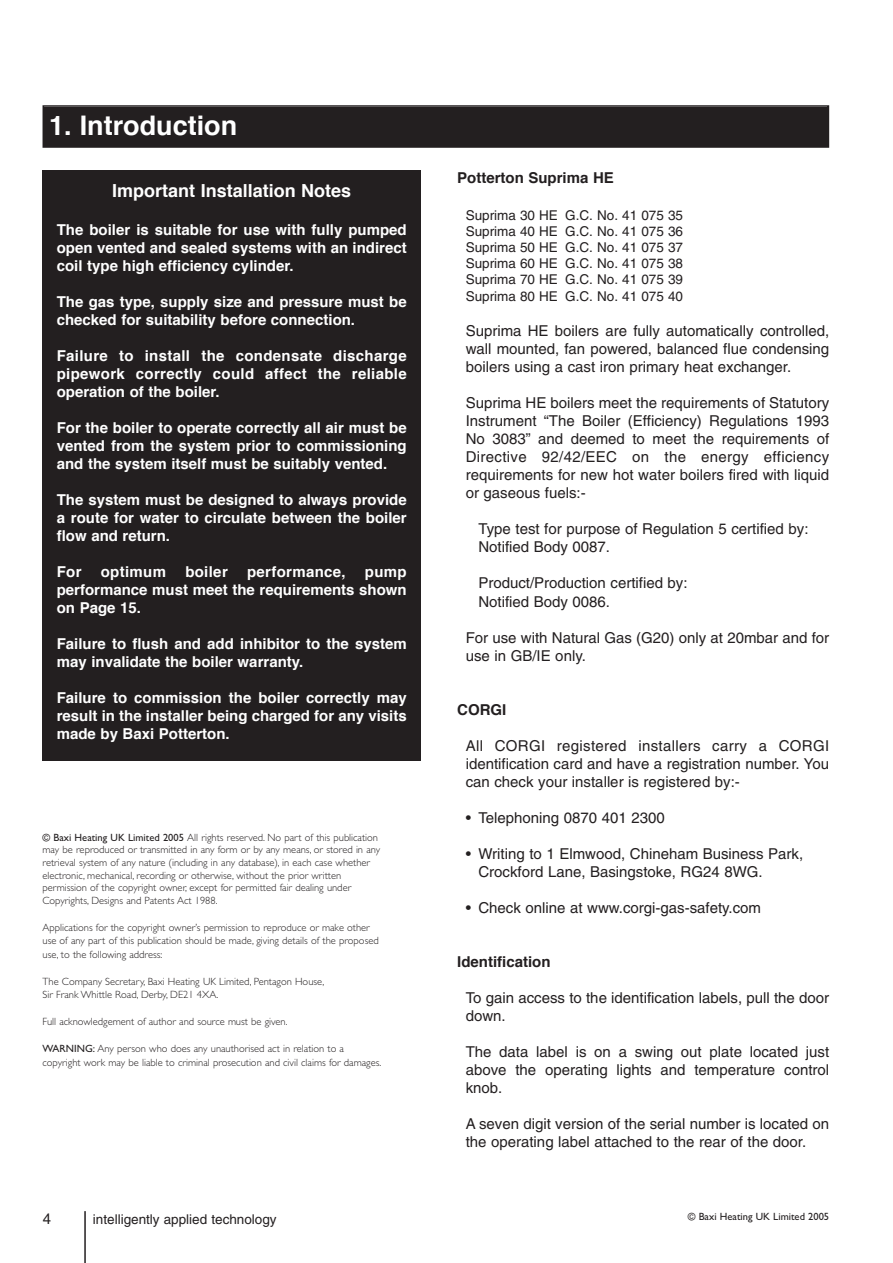
<style>
.page{position:relative;width:893px;height:1263px;background:#fff}
.page>*{position:absolute;margin:0;border:0;box-sizing:border-box;transform-origin:0 0}
.t1{font:700 27px "Helvetica";color:#fff}
.t2{font:700 18px "Helvetica";color:#fff}
.t3{font:15px/18px "Helvetica";color:#231f20}
.t4{font:700 15px/18px "Helvetica";color:#fff;text-align:justify}
.t5{font:700 15px "Helvetica";color:#231f20}
.t6{font:700 15px "Helvetica";letter-spacing:.02em;color:#fff}
.t7{font:13.5px/16.2px "Helvetica";color:#231f20;text-align:justify}
.t8{font:300 10.5px/12.6px "Gill Sans";color:#231f20}
.t9{font:10.5px "Gill Sans";color:#231f20}
.s1{font-weight:400}
</style>
<div class="page">
<hr style="left:84px;top:1211px;width:2px;height:52px;background:#231f20">
<div style="left:44px;top:107px;width:784px;height:39px;background:#231f20"></div>
<div style="left:43px;top:105px;width:786px;height:43px;border:2px solid #231f20"></div>
<div style="left:43px;top:170px;width:378px;height:590px;background:#231f20"></div>
<h1 class="t1" style="left:49px;top:114px;width:190px">1. Introduction</h1>
<p class="t2" style="left:112px;top:184px;width:240px">Important Installation Notes</p>
<p class="t4" style="left:57px;top:222px;width:351px">The boiler is suitable for use with fully pumped open vented and sealed systems with an indirect coil type high efficiency cylinder.</p>
<p class="t4" style="left:57px;top:294px;width:351px">The gas type, supply size and pressure must be checked for suitability before connection.</p>
<p class="t4" style="left:57px;top:348px;width:351px">Failure to install the condensate discharge pipework correctly could affect the reliable operation of the boiler.</p>
<p class="t4" style="left:57px;top:420px;width:351px">For the boiler to operate correctly all air must be vented from the system prior to commissioning and the system itself must be suitably vented.</p>
<p class="t4" style="left:57px;top:492px;width:351px">The system must be designed to always provide a route for water to circulate between the boiler flow and return.</p>
<p class="t4" style="left:57px;top:564px;width:26px">For</p>
<p class="t6" style="left:101px;top:565px;width:67px">optimum</p>
<p class="t4" style="left:185px;top:564px;width:44px">boiler</p>
<p class="t6" style="left:247px;top:565px;width:100px">performance,</p>
<p class="t4" style="left:57px;top:564px;width:351px;text-indent:308px">pump performance must meet the requirements shown on Page 15.</p>
<p class="t4" style="left:57px;top:636px;width:351px">Failure to flush and add inhibitor to the system may invalidate the boiler warranty.</p>
<p class="t4" style="left:57px;top:690px;width:351px">Failure to commission the boiler correctly may result in the installer being charged for any visits made by Baxi Potterton.</p>
<p class="t8" style="left:43px;top:832px;width:339px"><span class="s1">© Baxi Heating UK Limited 2005</span> All rights reserved. No part of this publication may be reproduced or transmitted in any form or by any means, or stored in any retrieval system of any nature (including in any database), in each case whether electronic, mechanical, recording or otherwise, without the prior written permission of the copyright owner, except for permitted fair dealing under Copyrights, Designs and Patents Act 1988.</p>
<p class="t8" style="left:43px;top:922px;width:338px;line-height:13.5px">Applications for the copyright owner’s permission to reproduce or make other use of any part of this publication should be made, giving details of the proposed use, to the following address:</p>
<p class="t8" style="left:43px;top:976px;width:283px;line-height:13.5px">The Company Secretary, Baxi Heating UK Limited, Pentagon House,<br>Sir Frank Whittle Road, Derby, DE21 4XA.</p>
<p class="t8" style="left:43px;top:1016px;width:247px">Full acknowledgement of author and source must be given.</p>
<p class="t8" style="left:43px;top:1043px;width:340px;line-height:13.5px"><span class="s1">WARNING:</span> Any person who does any unauthorised act in relation to a copyright work may be liable to criminal prosecution and civil claims for damages.</p>
<p class="t3" style="left:43px;top:1211px;width:10px">4</p>
<p class="t7" style="left:93px;top:1212px;width:185px">intelligently applied technology</p>
<p class="t5" style="left:457px;top:172px;width:158px">Potterton Suprima HE</p>
<p class="t7" style="left:466px;top:208px;width:219px">Suprima 30 HE G.C. No. 41 075 35<br>Suprima 40 HE G.C. No. 41 075 36<br>Suprima 50 HE G.C. No. 41 075 37<br>Suprima 60 HE G.C. No. 41 075 38<br>Suprima 70 HE G.C. No. 41 075 39<br>Suprima 80 HE G.C. No. 41 075 40</p>
<p class="t3" style="left:466px;top:323px;width:365px;text-align:justify">Suprima HE boilers are fully automatically controlled, wall mounted, fan powered, balanced flue condensing boilers using a cast iron primary heat exchanger.</p>
<p class="t3" style="left:466px;top:395px;width:365px;text-align:justify">Suprima HE boilers meet the requirements of Statutory Instrument “The Boiler (Efficiency) Regulations 1993<br>No 3083” and deemed to meet the requirements of Directive 92/42/EEC on the energy efficiency requirements for new hot water boilers fired with liquid or gaseous fuels:-</p>
<p class="t3" style="left:478px;top:521px;width:332px">Type test for purpose of Regulation 5 certified by:<br>Notified Body 0087.</p>
<p class="t3" style="left:478px;top:575px;width:211px">Product/Production certified by:<br>Notified Body 0086.</p>
<p class="t3" style="left:466px;top:630px;width:365px">For use with Natural Gas (G20) only at 20mbar and for use in GB/IE only.</p>
<p class="t5" style="left:457px;top:703px;width:51px">CORGI</p>
<p class="t3" style="left:466px;top:738px;width:365px;text-align:justify">All CORGI registered installers carry a CORGI identification card and have a registration number. You can check your installer is registered by:-</p>
<p class="t3" style="left:466px;top:810px;width:201px">• Telephoning 0870 401 2300</p>
<p class="t3" style="left:478px;top:846px;width:326px;text-indent:-13px">• Writing to 1 Elmwood, Chineham Business Park,<br>Crockford Lane, Basingstoke, RG24 8WG.</p>
<p class="t3" style="left:466px;top:900px;width:297px">• Check online at www.corgi-gas-safety.com</p>
<p class="t5" style="left:457px;top:956px;width:95px">Identification</p>
<p class="t3" style="left:466px;top:990px;width:365px">To gain access to the identification labels, pull the door down.</p>
<p class="t3" style="left:466px;top:1044px;width:365px;text-align:justify">The data label is on a swing out plate located just above the operating lights and temperature control knob.</p>
<p class="t3" style="left:466px;top:1116px;width:365px">A seven digit version of the serial number is located on the operating label attached to the rear of the door.</p>
<p class="t9" style="left:688px;top:1213px;width:143px">© Baxi Heating UK Limited 2005</p>
</div>
